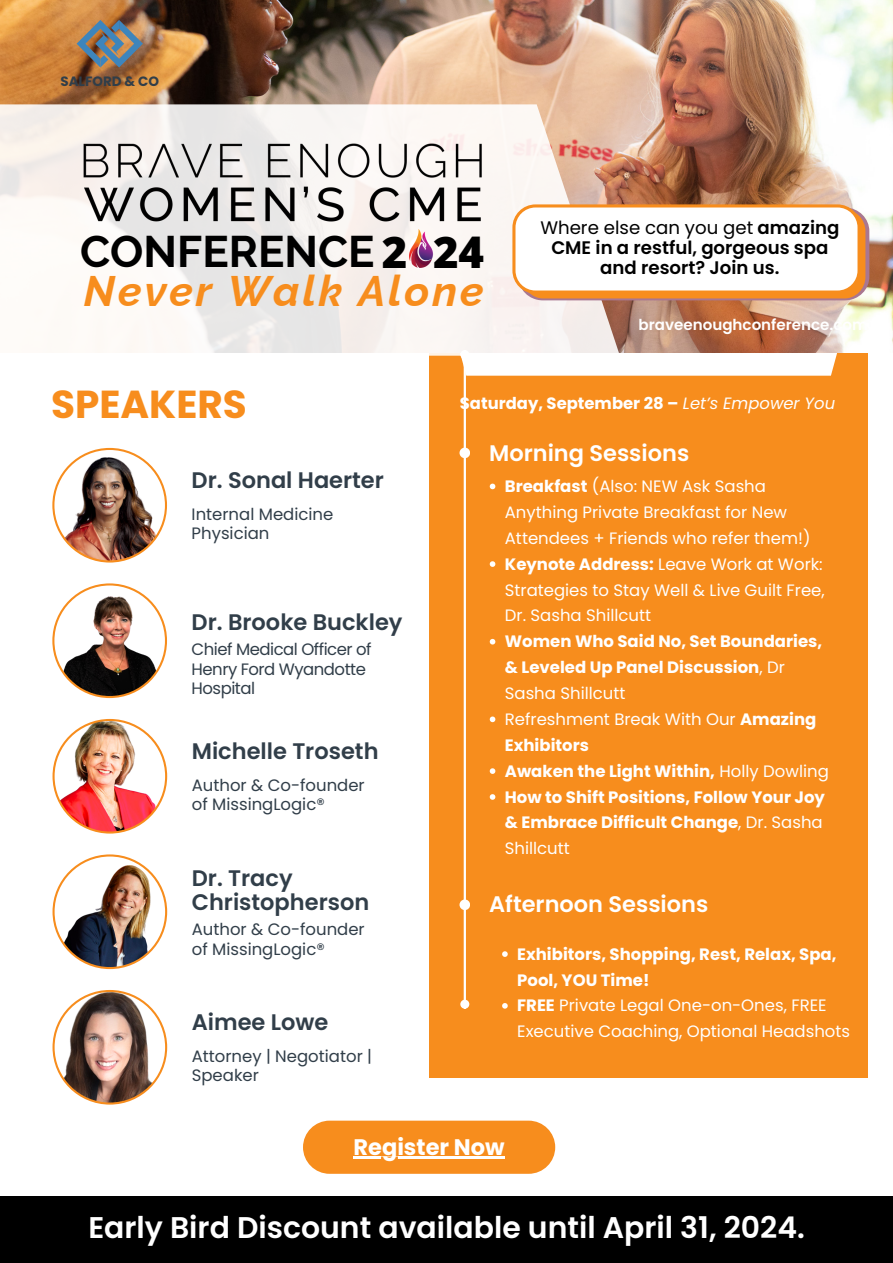
<style>
.page{position:relative;width:893px;height:1263px;background:#fff}
.page>*{position:absolute;margin:0;border:0;box-sizing:border-box;transform-origin:0 0}
.t1{font:700 44.03px "Raleway";color:#000}
.t2{font:italic 700 42.75px "Raleway";letter-spacing:.065em;color:#f78d1d}
.t3{font:700 39px "Poppins";color:#f78d1d}
.t4{font:600 29.85px "Poppins";color:#fff}
.t5{font:600 22.5px/24.8px "Poppins";color:#313e49}
.t6{font:600 22.5px "Poppins";color:#fff}
.t7{font:700 22.5px "Poppins";color:#fff}
.t8{font:600 18.15px/19.6px "Poppins";color:#000;text-align:center}
.t9{font:16.5px/25.9px "Poppins";color:#fff}
.t10{font:700 16.5px/25.9px "Poppins";color:#fff}
.t11{font:16.5px/19.6px "Poppins";color:#313e49}
.t12{font:16.5px/19.6px "Poppins";letter-spacing:-.03em;color:#313e49}
.t13{font:700 16.35px "Poppins";color:#fff}
.t14{font:600 15.08px "Poppins";color:#fff}
.t15{font:700 13.5px "Poppins";color:#313e49}
.s1{font-family:"Open Sans";font-weight:800;font-size:43.65px}
.s2{font-family:"Open Sans";font-weight:800;font-size:43.65px;color:#fff}
.s3{font-weight:400}
.s4{font-weight:400;font-style:italic}
.s5{font-weight:700}
</style>
<div class="page">
<div style="left:429px;top:353px;width:439px;height:725px;background:#f78d1d"></div>
<div style="left:461px;top:353px;width:376px;height:23px;background:#fff"></div>
<img style="left:0;top:0;width:893px;height:353px">
<svg style="left:0;top:104px;width:619px;height:252px;fill:#f9f4f2"></svg>
<div style="left:303px;top:1120px;width:252px;height:54px;background:#f78d1d;border-radius:27px"></div>
<hr style="left:353px;top:1156px;width:152px;height:3px;background:#fff">
<svg style="left:77px;top:20px;width:66px;height:48px;background:#847a6f"></svg>
<hr style="left:464px;top:358px;width:2px;height:642px;background:#fff">
<div style="left:461px;top:1001px;width:7px;height:6px;background:#fff;border-radius:50%"></div>
<div style="left:460px;top:1000px;width:9px;height:9px;border:2px solid #fff;border-radius:50%"></div>
<div style="left:461px;top:351px;width:7px;height:7px;background:#fff;border-radius:50%"></div>
<div style="left:460px;top:350px;width:9px;height:9px;border:2px solid #fff;border-radius:50%"></div>
<div style="left:459px;top:448px;width:11px;height:10px;background:#fff;border-radius:50%"></div>
<svg style="left:490px;top:484px;width:5px;height:5px"></svg>
<svg style="left:490px;top:561px;width:5px;height:6px"></svg>
<svg style="left:490px;top:639px;width:5px;height:5px"></svg>
<svg style="left:490px;top:716px;width:5px;height:6px"></svg>
<svg style="left:490px;top:768px;width:5px;height:6px"></svg>
<svg style="left:490px;top:794px;width:5px;height:6px"></svg>
<img style="left:67px;top:133px;width:439px;height:95px">
<img style="left:409px;top:229px;width:28px;height:38px">
<img style="left:52px;top:448px;width:115px;height:114px">
<svg style="left:52px;top:583px;width:115px;height:115px"></svg>
<img style="left:53px;top:719px;width:114px;height:114px">
<img style="left:53px;top:854px;width:114px;height:115px">
<svg style="left:53px;top:990px;width:114px;height:114px"></svg>
<div style="left:0;top:1196px;width:893px;height:67px;background:#000"></div>
<svg style="left:502px;top:951px;width:6px;height:6px"></svg>
<svg style="left:502px;top:1003px;width:6px;height:6px"></svg>
<div style="left:459px;top:899px;width:11px;height:11px;background:#fff;border-radius:50%"></div>
<div style="left:520px;top:209px;width:347px;height:90px;background:#f78d1d;border-radius:23px"></div>
<div style="left:519px;top:207px;width:349px;height:94px;border:3px solid #a97790;border-radius:23px"></div>
<svg style="left:512px;top:204px;width:348px;height:90px;background:#fdf4ea"></svg>
<p class="t15" style="left:60px;top:71px;width:100px">SALFORD &amp; CO</p>
<h1 class="t1" style="left:80px;top:225px;width:405px">CONFERENCE <span class="s1">2</span><span class="s2">0</span><span class="s1">24</span></h1>
<h2 class="t2" style="left:84px;top:266px;width:401px">Never Walk Alone</h2>
<p class="t8" style="left:540px;top:218px;width:300px"><span class="s3">Where else can you get</span> amazing<br>CME in a restful, gorgeous spa and resort? Join us.</p>
<p class="t14" style="left:638px;top:314px;width:231px">braveenoughconference.com</p>
<h3 class="t3" style="left:51px;top:377px;width:197px">SPEAKERS</h3>
<h3 class="t5" style="left:192px;top:468px;width:194px">Dr. Sonal Haerter</h3>
<p class="t11" style="left:192px;top:504px;width:143px">Internal Medicine<br>Physician</p>
<h3 class="t5" style="left:192px;top:610px;width:212px">Dr. Brooke Buckley</h3>
<p class="t12" style="left:192px;top:639px;width:181px">Chief Medical Officer of<br>Henry Ford Wyandotte<br>Hospital</p>
<h3 class="t5" style="left:192px;top:739px;width:188px">Michelle Troseth</h3>
<p class="t11" style="left:192px;top:775px;width:174px">Author &amp; Co-founder of MissingLogic®</p>
<h3 class="t5" style="left:192px;top:865px;width:179px">Dr. Tracy<br>Christopherson</h3>
<p class="t11" style="left:192px;top:919px;width:174px">Author &amp; Co-founder of MissingLogic®</p>
<h3 class="t5" style="left:192px;top:1010px;width:138px">Aimee Lowe</h3>
<p class="t11" style="left:192px;top:1046px;width:182px">Attorney | Negotiator |<br>Speaker</p>
<p class="t13" style="left:460px;top:392px;width:377px">Saturday, September 28 – <span class="s4">Let’s Empower You</span></p>
<h3 class="t6" style="left:489px;top:437px;width:202px">Morning Sessions</h3>
<p class="t9" style="left:505px;top:473px;width:321px"><span class="s5">Breakfast</span> (Also: NEW Ask Sasha Anything Private Breakfast for New Attendees + Friends who refer them!)<br><span class="s5">Keynote Address:</span> Leave Work at Work:<br>Strategies to Stay Well &amp; Live Guilt Free, Dr. Sasha Shillcutt</p>
<p class="t10" style="left:505px;top:629px;width:325px">Women Who Said No, Set Boundaries, &amp; Leveled Up Panel Discussion<span class="s3">, Dr<br>Sasha Shillcutt<br>Refreshment Break With Our</span> Amazing<br>Exhibitors<br>Awaken the Light Within, <span class="s3">Holly Dowling<br></span>How to Shift Positions, Follow Your Joy &amp; Embrace Difficult Change<span class="s3">, Dr. Sasha<br>Shillcutt</span></p>
<h3 class="t6" style="left:489px;top:889px;width:221px">Afternoon Sessions</h3>
<p class="t9" style="left:517px;top:941px;width:334px"><span class="s5">Exhibitors, Shopping, Rest, Relax, Spa, Pool, YOU Time!<br>FREE</span> Private Legal One-on-Ones, FREE Executive Coaching, Optional Headshots</p>
<h3 class="t7" style="left:353px;top:1131px;width:153px">Register Now</h3>
<h3 class="t4" style="left:88px;top:1206px;width:718px">Early Bird Discount available until April 31, 2024.</h3>
</div>
